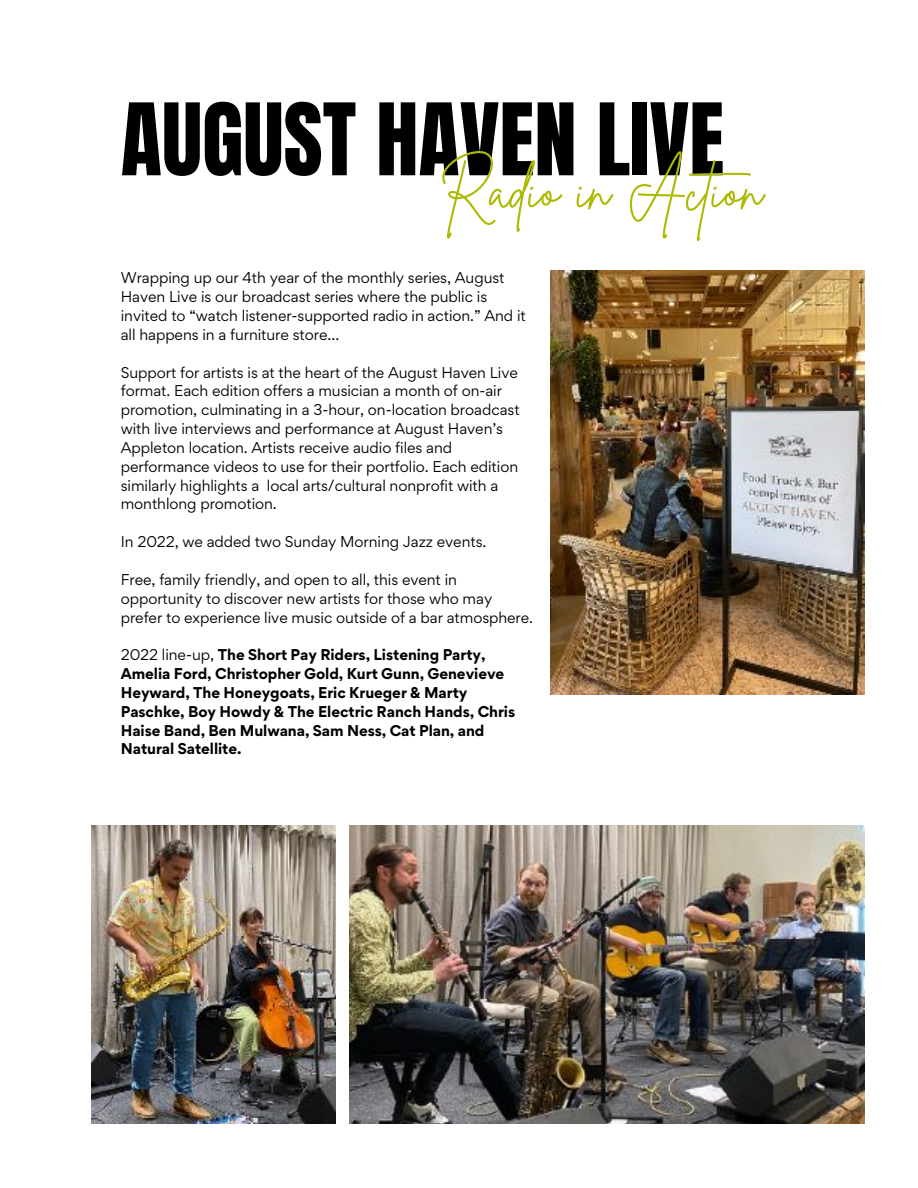
<style>
.page{position:relative;width:918px;height:1188px;background:#fff}
.page>*{position:absolute;margin:0;border:0;box-sizing:border-box;transform-origin:0 0}
.t1{font:84.9px "Anton";color:#000}
.t2{font:55.2px "Brittany Signature";color:#adba00}
.t3{font:13.95px/18.9px "Gordita";letter-spacing:-.005em;color:#000}
.t4{font:700 13.95px/18.9px "Gordita";letter-spacing:-.005em;color:#000}
.s1{font-weight:400}
</style>
<div class="page">
<img style="left:551px;top:270px;width:313px;height:424px">
<img style="left:92px;top:825px;width:244px;height:299px">
<img style="left:350px;top:825px;width:515px;height:299px">
<h1 class="t1" style="left:121px;top:79px;width:605px">AUGUST HAVEN LIVE</h1>
<h2 class="t2" style="left:440px;top:154px;width:328px">Radio in Action</h2>
<p class="t3" style="left:121px;top:268px;width:407px">Wrapping up our 4th year of the monthly series, August Haven Live is our broadcast series where the public is invited to “watch listener-supported radio in action.” And it all happens in a furniture store…</p>
<p class="t3" style="left:121px;top:363px;width:400px">Support for artists is at the heart of the August Haven Live format. Each edition offers a musician a month of on-air promotion, culminating in a 3-hour, on-location broadcast with live interviews and performance at August Haven’s Appleton location. Artists receive audio files and performance videos to use for their portfolio. Each edition similarly highlights a local arts/cultural nonprofit with a monthlong promotion.</p>
<p class="t3" style="left:121px;top:532px;width:367px">In 2022, we added two Sunday Morning Jazz events.</p>
<p class="t3" style="left:121px;top:570px;width:414px">Free, family friendly, and open to all, this event in opportunity to discover new artists for those who may prefer to experience live music outside of a bar atmosphere.</p>
<p class="t4" style="left:121px;top:645px;width:396px"><span class="s1">2022 line-up,</span> The Short Pay Riders, Listening Party, Amelia Ford, Christopher Gold, Kurt Gunn, Genevieve Heyward, The Honeygoats, Eric Krueger &amp; Marty Paschke, Boy Howdy &amp; The Electric Ranch Hands, Chris Haise Band, Ben Mulwana, Sam Ness, Cat Plan, and Natural Satellite.</p>
</div>
